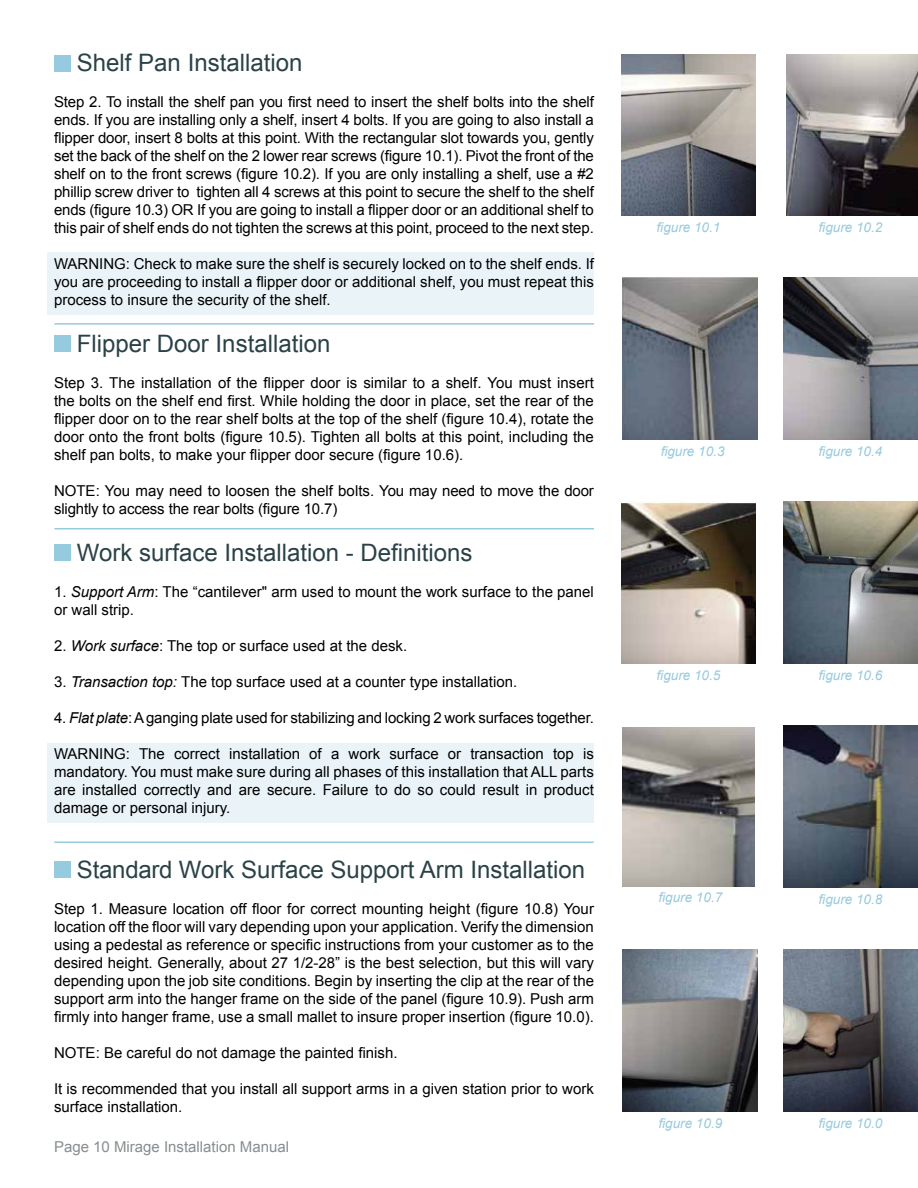
<style>
.page{position:relative;width:918px;height:1188px;background:#fff}
.page>*{position:absolute;margin:0;border:0;box-sizing:border-box;transform-origin:0 0}
.t1{font:24px "Arial";color:#2a4247}
.t2{font:15px/18px "Arial";color:#000;text-align:justify}
.t3{font:15px "Arial";color:#888d90}
.t4{font:italic 13.5px "Arial";color:#96cade}
.s1{font-style:italic}
</style>
<div class="page">
<div style="left:47px;top:743px;width:547px;height:80px;background:#eaf4f8"></div>
<div style="left:47px;top:252px;width:547px;height:62px;background:#eaf4f8"></div>
<div style="left:54px;top:55px;width:16px;height:16px;background:#96cade"></div>
<div style="left:54px;top:335px;width:16px;height:17px;background:#96cade"></div>
<div style="left:54px;top:544px;width:16px;height:17px;background:#96cade"></div>
<div style="left:54px;top:861px;width:16px;height:17px;background:#96cade"></div>
<img style="left:623px;top:727px;width:132px;height:159px">
<img style="left:783px;top:502px;width:135px;height:162px">
<img style="left:621px;top:502px;width:135px;height:162px">
<img style="left:783px;top:278px;width:135px;height:162px">
<img style="left:623px;top:278px;width:135px;height:162px">
<img style="left:786px;top:54px;width:132px;height:162px">
<img style="left:621px;top:54px;width:135px;height:162px">
<hr style="left:54px;top:323px;width:540px;height:2px;background:#96cade">
<hr style="left:54px;top:528px;width:540px;height:2px;background:#96cade">
<img style="left:783px;top:950px;width:135px;height:162px">
<img style="left:623px;top:950px;width:135px;height:162px">
<img style="left:783px;top:726px;width:135px;height:162px">
<hr style="left:54px;top:842px;width:540px;height:1px;background:#96cade">
<h1 class="t1" style="left:77px;top:47px;width:227px">Shelf Pan Installation</h1>
<p class="t2" style="left:54px;top:93px;width:541px">Step 2. To install the shelf pan you first need to insert the shelf bolts into the shelf ends. If you are installing only a shelf, insert 4 bolts. If you are going to also install a flipper door, insert 8 bolts at this point. With the rectangular slot towards you, gently set the back of the shelf on the 2 lower rear screws (figure 10.1). Pivot the front of the shelf on to the front screws (figure 10.2). If you are only installing a shelf, use a #2 phillip screw driver to tighten all 4 screws at this point to secure the shelf to the shelf ends (figure 10.3) OR If you are going to install a flipper door or an additional shelf to this pair of shelf ends do not tighten the screws at this point, proceed to the next step.</p>
<p class="t2" style="left:54px;top:255px;width:542px">WARNING: Check to make sure the shelf is securely locked on to the shelf ends. If you are proceeding to install a flipper door or additional shelf, you must repeat this process to insure the security of the shelf.</p>
<h1 class="t1" style="left:77px;top:328px;width:255px">Flipper Door Installation</h1>
<p class="t2" style="left:54px;top:374px;width:541px">Step 3. The installation of the flipper door is similar to a shelf. You must insert the bolts on the shelf end first. While holding the door in place, set the rear of the flipper door on to the rear shelf bolts at the top of the shelf (figure 10.4), rotate the door onto the front bolts (figure 10.5). Tighten all bolts at this point, including the shelf pan bolts, to make your flipper door secure (figure 10.6).</p>
<p class="t2" style="left:54px;top:482px;width:541px">NOTE: You may need to loosen the shelf bolts. You may need to move the door slightly to access the rear bolts (figure 10.7)</p>
<h1 class="t1" style="left:77px;top:537px;width:397px">Work surface Installation - Definitions</h1>
<p class="t2" style="left:54px;top:583px;width:541px">1. <span class="s1">Support Arm</span>: The “cantilever" arm used to mount the work surface to the panel or wall strip.</p>
<p class="t2" style="left:54px;top:637px;width:355px">2. <span class="s1">Work surface</span>: The top or surface used at the desk.</p>
<p class="t2" style="left:54px;top:673px;width:465px">3. <span class="s1">Transaction top:</span> The top surface used at a counter type installation.</p>
<p class="t2" style="left:54px;top:709px;width:541px">4. <span class="s1">Flat plate</span>: A ganging plate used for stabilizing and locking 2 work surfaces together.</p>
<p class="t2" style="left:54px;top:745px;width:541px">WARNING: The correct installation of a work surface or transaction top is mandatory. You must make sure during all phases of this installation that ALL parts are installed correctly and are secure. Failure to do so could result in product damage or personal injury.</p>
<h1 class="t1" style="left:77px;top:854px;width:510px">Standard Work Surface Support Arm Installation</h1>
<p class="t2" style="left:54px;top:900px;width:542px">Step 1. Measure location off floor for correct mounting height (figure 10.8) Your location off the floor will vary depending upon your application. Verify the dimension using a pedestal as reference or specific instructions from your customer as to the desired height. Generally, about 27 1/2-28” is the best selection, but this will vary depending upon the job site conditions. Begin by inserting the clip at the rear of the support arm into the hanger frame on the side of the panel (figure 10.9). Push arm firmly into hanger frame, use a small mallet to insure proper insertion (figure 10.0).</p>
<p class="t2" style="left:54px;top:1044px;width:345px">NOTE: Be careful do not damage the painted finish.</p>
<p class="t2" style="left:54px;top:1080px;width:541px">It is recommended that you install all support arms in a given station prior to work surface installation.</p>
<p class="t3" style="left:54px;top:1137px;width:237px">Page 10 Mirage Installation Manual</p>
<p class="t4" style="left:657px;top:219px;width:65px">figure 10.1</p>
<p class="t4" style="left:819px;top:219px;width:65px">figure 10.2</p>
<p class="t4" style="left:661px;top:442px;width:65px">figure 10.3</p>
<p class="t4" style="left:819px;top:442px;width:65px">figure 10.4</p>
<p class="t4" style="left:657px;top:666px;width:65px">figure 10.5</p>
<p class="t4" style="left:819px;top:666px;width:65px">figure 10.6</p>
<p class="t4" style="left:658px;top:889px;width:65px">figure 10.7</p>
<p class="t4" style="left:819px;top:890px;width:65px">figure 10.8</p>
<p class="t4" style="left:658px;top:1114px;width:65px">figure 10.9</p>
<p class="t4" style="left:819px;top:1114px;width:65px">figure 10.0</p>
</div>
